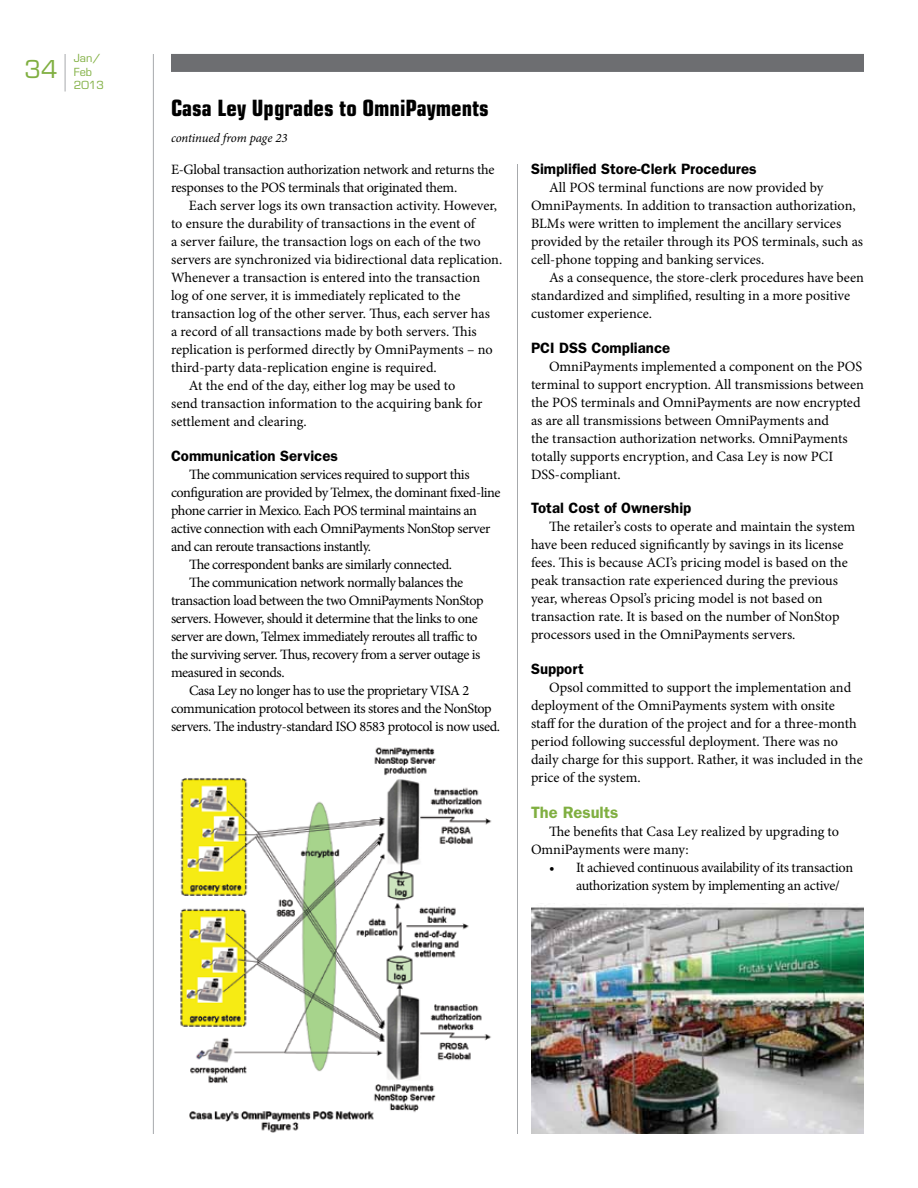
<style>
.page{position:relative;width:918px;height:1188px;background:#fff}
.page>*{position:absolute;margin:0;border:0;box-sizing:border-box;transform-origin:0 0}
.t1{font:24px "Eurostile LT Std";color:#80af41}
.t2{font:700 condensed 22.5px "Eurostile LT Std";color:#000}
.t3{font:600 16.5px "ITC Franklin Gothic Std";color:#80af41}
.t4{font:600 15px "ITC Franklin Gothic Std";color:#000}
.t5{font:14.25px/18px "Minion Pro";letter-spacing:-.01em;color:#000}
.t6{font:14.25px "Minion Pro";letter-spacing:-.03em;color:#000}
.t7{font:14.25px "Minion Pro";letter-spacing:-.035em;color:#000}
.t8{font:italic 12.75px "Minion Pro";letter-spacing:-.01em;color:#000}
.t9{font:10.8px/13.5px "Eurostile LT Std";color:#80af41}
</style>
<div class="page">
<div style="left:171px;top:54px;width:693px;height:18px;background:#6d6e71"></div>
<hr style="left:517px;top:99px;width:1px;height:1035px;background:#a7a9ac">
<hr style="left:153px;top:54px;width:1px;height:1080px;background:#a7a9ac">
<hr style="left:65px;top:54px;width:1px;height:38px;background:#a7a9ac">
<img style="left:180px;top:747px;width:312px;height:386px">
<img style="left:531px;top:907px;width:333px;height:227px">
<h1 class="t1" style="left:25px;top:55px;width:35px">34</h1>
<p class="t9" style="left:74px;top:52px;width:32px">Jan/<br>Feb<br>2013</p>
<h2 class="t2" style="left:171px;top:94px;width:319px">Casa Ley Upgrades to OmniPayments</h2>
<p class="t8" style="left:171px;top:129px;width:118px">continued from page 23</p>
<p class="t5" style="left:171px;top:161px;width:325px">E-Global transaction authorization network and returns the responses to the POS terminals that originated them.</p>
<p class="t5" style="left:189px;top:197px;width:310px">Each server logs its own transaction activity. However,</p>
<p class="t5" style="left:171px;top:215px;width:306px">to ensure the durability of transactions in the event of</p>
<p class="t5" style="left:171px;top:233px;width:311px">a server failure, the transaction logs on each of the two</p>
<p class="t5" style="left:171px;top:251px;width:333px">servers are synchronized via bidirectional data replication.</p>
<p class="t5" style="left:171px;top:269px;width:311px">Whenever a transaction is entered into the transaction</p>
<p class="t5" style="left:171px;top:287px;width:291px">log of one server, it is immediately replicated to the</p>
<p class="t5" style="left:171px;top:305px;width:320px">transaction log of the other server. Thus, each server has</p>
<p class="t5" style="left:171px;top:323px;width:307px">a record of all transactions made by both servers. This</p>
<p class="t5" style="left:171px;top:341px;width:323px">replication is performed directly by OmniPayments – no</p>
<p class="t5" style="left:171px;top:359px;width:267px">third-party data-replication engine is required.</p>
<p class="t5" style="left:189px;top:377px;width:268px">At the end of the day, either log may be used to</p>
<p class="t5" style="left:171px;top:395px;width:313px">send transaction information to the acquiring bank for</p>
<p class="t5" style="left:171px;top:413px;width:137px">settlement and clearing.</p>
<p class="t4" style="left:171px;top:447px;width:168px">Communication Services</p>
<p class="t6" style="left:189px;top:465px;width:282px">The communication services required to support this</p>
<p class="t6" style="left:171px;top:483px;width:331px">configuration are provided by Telmex, the dominant fixed-line</p>
<p class="t6" style="left:171px;top:501px;width:308px">phone carrier in Mexico. Each POS terminal maintains an</p>
<p class="t6" style="left:171px;top:519px;width:321px">active connection with each OmniPayments NonStop server</p>
<p class="t7" style="left:171px;top:537px;width:202px">and can reroute transactions instantly.</p>
<p class="t6" style="left:189px;top:555px;width:264px">The correspondent banks are similarly connected.</p>
<p class="t6" style="left:189px;top:573px;width:276px">The communication network normally balances the</p>
<p class="t6" style="left:171px;top:591px;width:314px">transaction load between the two OmniPayments NonStop</p>
<p class="t6" style="left:171px;top:609px;width:308px">servers. However, should it determine that the links to one</p>
<p class="t6" style="left:171px;top:627px;width:308px">server are down, Telmex immediately reroutes all traffic to</p>
<p class="t6" style="left:171px;top:645px;width:311px">the surviving server. Thus, recovery from a server outage is</p>
<p class="t6" style="left:171px;top:663px;width:115px">measured in seconds.</p>
<p class="t6" style="left:189px;top:681px;width:282px">Casa Ley no longer has to use the proprietary VISA 2</p>
<p class="t7" style="left:171px;top:699px;width:322px">communication protocol between its stores and the NonStop</p>
<p class="t7" style="left:171px;top:717px;width:331px">servers. The industry-standard ISO 8583 protocol is now used.</p>
<p class="t4" style="left:531px;top:160px;width:227px">Simplified Store-Clerk Procedures</p>
<p class="t5" style="left:531px;top:179px;width:334px;text-indent:18px">All POS terminal functions are now provided by OmniPayments. In addition to transaction authorization, BLMs were written to implement the ancillary services provided by the retailer through its POS terminals, such as cell-phone topping and banking services.</p>
<p class="t5" style="left:531px;top:269px;width:334px;text-indent:18px">As a consequence, the store-clerk procedures have been standardized and simplified, resulting in a more positive customer experience.</p>
<p class="t4" style="left:531px;top:339px;width:141px">PCI DSS Compliance</p>
<p class="t5" style="left:531px;top:357px;width:334px;text-indent:18px">OmniPayments implemented a component on the POS terminal to support encryption. All transmissions between the POS terminals and OmniPayments are now encrypted as are all transmissions between OmniPayments and<br>the transaction authorization networks. OmniPayments totally supports encryption, and Casa Ley is now PCI DSS-compliant.</p>
<p class="t4" style="left:531px;top:499px;width:162px">Total Cost of Ownership</p>
<p class="t5" style="left:531px;top:518px;width:326px;text-indent:18px">The retailer’s costs to operate and maintain the system have been reduced significantly by savings in its license fees. This is because ACI’s pricing model is based on the peak transaction rate experienced during the previous year, whereas Opsol’s pricing model is not based on transaction rate. It is based on the number of NonStop processors used in the OmniPayments servers.</p>
<p class="t4" style="left:531px;top:660px;width:54px">Support</p>
<p class="t5" style="left:531px;top:678px;width:333px;text-indent:18px">Opsol committed to support the implementation and deployment of the OmniPayments system with onsite staff for the duration of the project and for a three-month period following successful deployment. There was no daily charge for this support. Rather, it was included in the price of the system.</p>
<p class="t3" style="left:531px;top:802px;width:89px">The Results</p>
<p class="t5" style="left:531px;top:822px;width:310px;text-indent:18px">The benefits that Casa Ley realized by upgrading to<br>OmniPayments were many:</p>
<p class="t5" style="left:576px;top:858px;width:279px;text-indent:-27px">• It achieved continuous availability of its transaction authorization system by implementing an active/</p>
</div>
